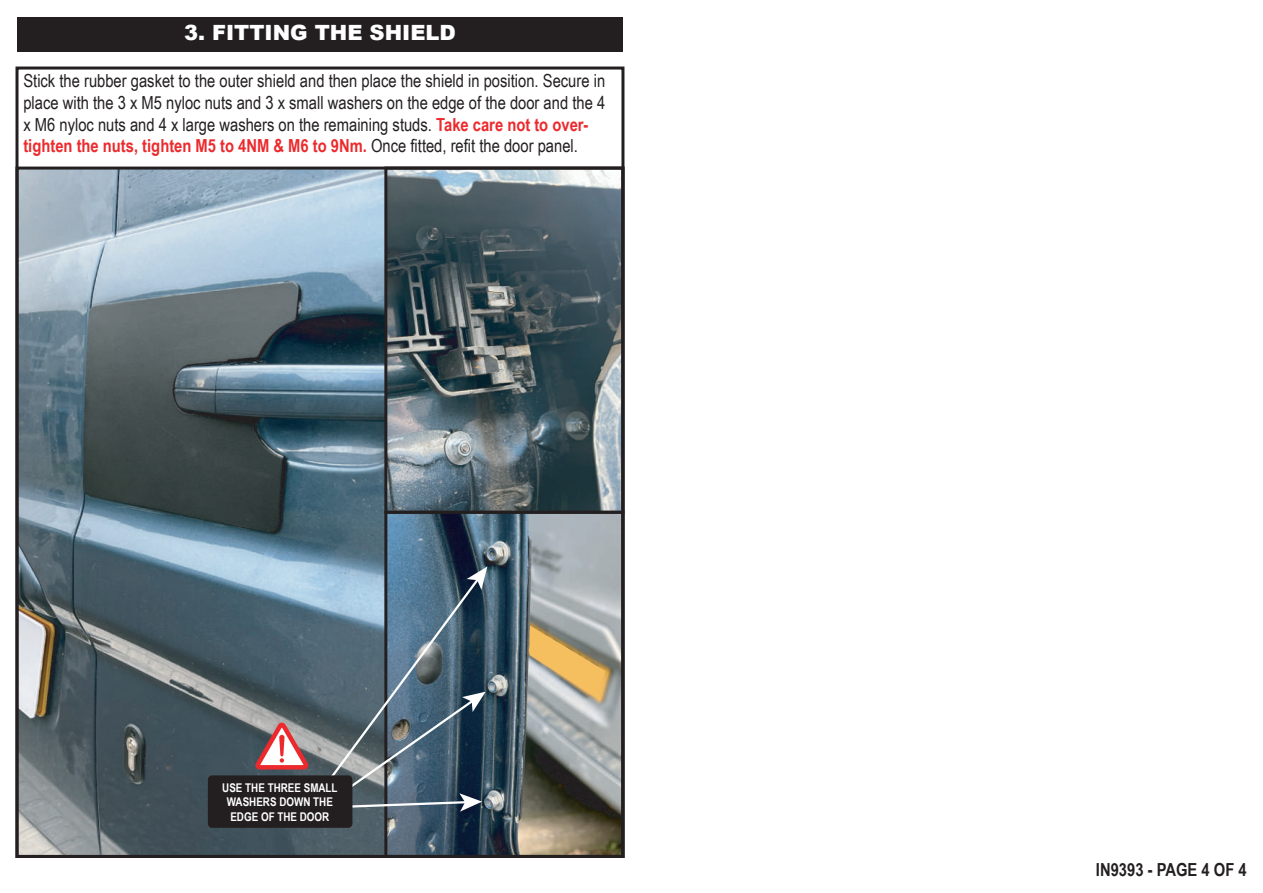
<style>
.page{position:relative;width:1263px;height:893px;background:#fff}
.page>*{position:absolute;margin:0;border:0;box-sizing:border-box;transform-origin:0 0}
.t1{font:900 21px "Arial";color:#fff}
.t2{font:18px/21.6px "Arial Narrow";color:#231f20}
.t3{font:700 18px "Arial Narrow";color:#231f20}
.t4{font:700 12px/14.4px "Arial Narrow";color:#fff;text-align:center}
.s1{font-weight:700;color:#ec2a2d}
</style>
<div class="page">
<img style="left:20px;top:171px;width:364px;height:683px">
<img style="left:388px;top:171px;width:232px;height:683px">
<div style="left:17px;top:17px;width:606px;height:34px;background:#231f20"></div>
<div style="left:384px;top:511px;width:240px;height:347px;border:3px solid #231f20"></div>
<div style="left:384px;top:167px;width:240px;height:347px;border:3px solid #231f20"></div>
<svg style="left:530px;top:625px;width:76px;height:72px"></svg>
<svg style="left:324px;top:566px;width:163px;height:246px"></svg>
<div style="left:208px;top:775px;width:144px;height:53px;background:#231f20;border-radius:4px"></div>
<svg style="left:253px;top:719px;width:59px;height:53px"></svg>
<p class="t1" style="left:184px;top:18px;width:273px">3. FITTING THE SHIELD</p>
<p class="t2" style="left:23px;top:69px;width:583px">Stick the rubber gasket to the outer shield and then place the shield in position. Secure in place with the 3 x M5 nyloc nuts and 3 x small washers on the edge of the door and the 4 x M6 nyloc nuts and 4 x large washers on the remaining studs. <span class="s1">Take care not to over&shy;tighten the nuts, tighten M5 to 4NM &amp; M6 to 9Nm.</span> Once fitted, refit the door panel.</p>
<p class="t4" style="left:222px;top:780px;width:117px">USE THE THREE SMALL<br>WASHERS DOWN THE<br>EDGE OF THE DOOR</p>
<p class="t3" style="left:1096px;top:856px;width:152px">IN9393 - PAGE 4 OF 4</p>
</div>
